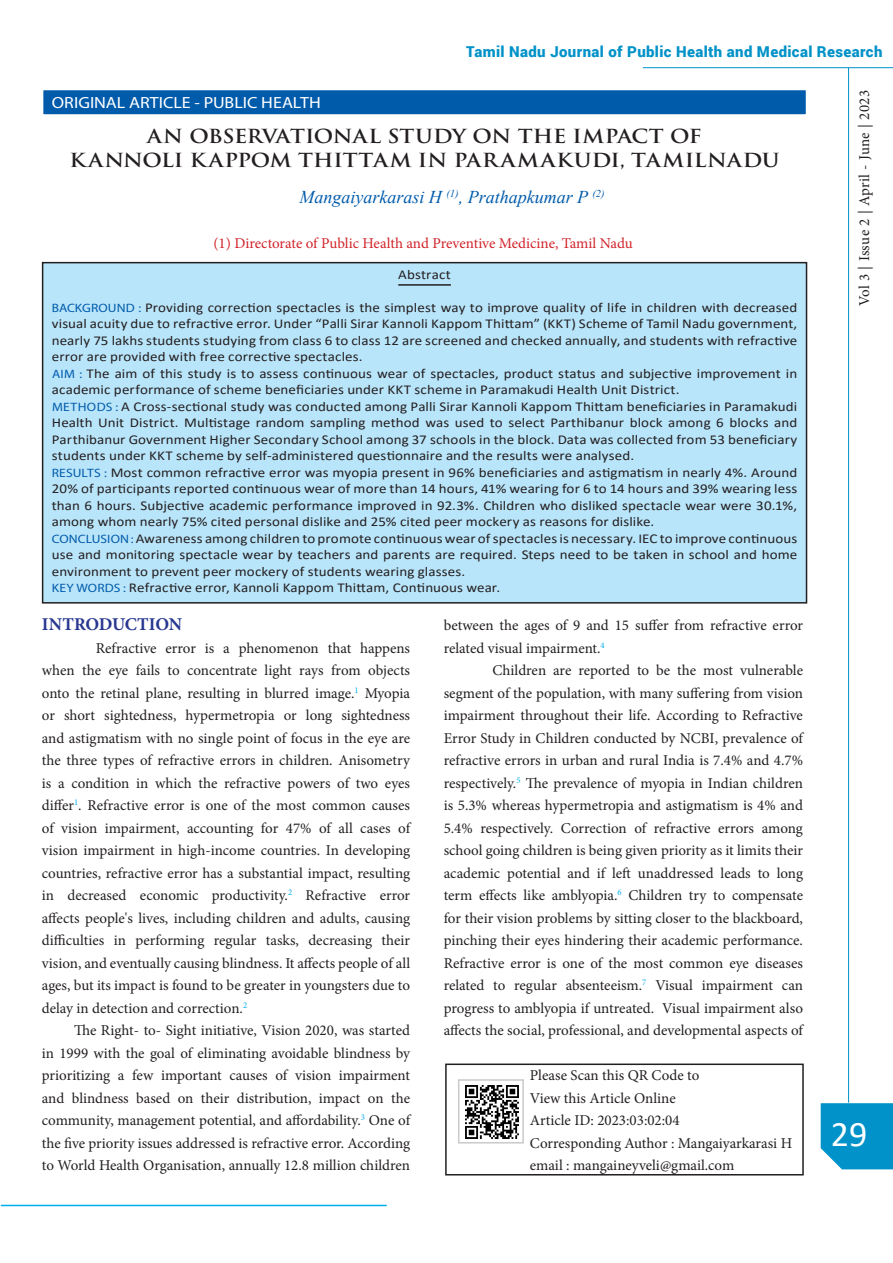
<style>
.page{position:relative;width:893px;height:1263px;background:#fff}
.page>*{position:absolute;margin:0;border:0;box-sizing:border-box;transform-origin:0 0}
.t1{font:36px "Calibri";color:#fff}
.t2{font:700 18.9px "Trajan Pro";color:#231f20;scale:1.11 1}
.t3{font:700 18.9px "Trajan Pro";letter-spacing:-.02em;color:#231f20;scale:1.11 1}
.Paragraph_Style_3{font:italic 18px "Times New Roman";color:#015bab}
.Paragraph_Style_3-2{font:700 18px "Minion Pro";letter-spacing:-.02em;color:#283790}
.t4{font:16.2px "Myriad Pro";color:#fff;scale:1.11 1}
.Paragraph_Style_3-3{font:15px/22.5px "Minion Pro";color:#231f20;text-align:justify}
.Paragraph_Style_3-4{font:15px "Minion Pro";letter-spacing:-.005em;color:#d1232a}
.t5{font:900 15px "Roboto";letter-spacing:.025em;color:#0092c8}
.Paragraph_Style_3-5{font:15px "Minion Pro";letter-spacing:.02em;color:#231f20}
.t6{font:13.5px/16.5px "Calibri";letter-spacing:.005em;color:#231f20;text-align:justify;scale:1.11 1}
.s1{font-family:"Myriad Pro";font-size:12.15px;color:#015bab}
</style>
<div class="page">
<hr style="left:848px;top:68px;width:1px;height:1035px;background:#0092c8">
<hr style="left:643px;top:67px;width:250px;height:1px;background:#0092c8">
<div style="left:821px;top:1103px;width:72px;height:66px;background:#0092c8"></div>
<hr style="left:1px;top:1205px;width:386px;height:1px;background:#00aeef">
<div style="left:43px;top:89px;width:763px;height:26px;background:#015bab"></div>
<div style="left:42px;top:89px;width:765px;height:27px;border:2px solid #fff"></div>
<div style="left:43px;top:263px;width:763px;height:340px;background:#b9e5fa"></div>
<hr style="left:398px;top:284px;width:53px;height:2px;background:#231f20">
<div style="left:42px;top:262px;width:765px;height:342px;border:2px solid #231f20"></div>
<div style="left:445px;top:1063px;width:359px;height:112px;border:2px solid #231f20"></div>
<img style="left:465px;top:1085px;width:54px;height:54px">
<div style="left:458px;top:1079px;width:66px;height:64px;border:2px solid #c9cacc"></div>
<p class="t5" style="left:466px;top:41px;width:418px">Tamil Nadu Journal of Public Health and Medical Research</p>
<p class="t4" style="left:52px;top:93px;width:244px">ORIGINAL ARTICLE - PUBLIC HEALTH</p>
<p class="t3" style="left:147px;top:125px;width:501px">AN OBSERVATIONAL STUDY ON THE IMPACT OF</p>
<p class="t2" style="left:69px;top:149px;width:641px">KANNOLI KAPPOM THITTAM IN PARAMAKUDI, TAMILNADU</p>
<p class="Paragraph_Style_3" style="left:299px;top:184px;width:307px">Mangaiyarkarasi H <sup>(1)</sup>, Prathapkumar P <sup>(2)</sup></p>
<p class="Paragraph_Style_3-4" style="left:213px;top:233px;width:421px">(1) Directorate of Public Health and Preventive Medicine, Tamil Nadu</p>
<p class="t6" style="left:398px;top:266px;width:49px">Abstract</p>
<p class="t6" style="left:52px;top:299px;width:673px"><span class="s1">BACKGROUND :</span> Providing correction spectacles is the simplest way to improve quality of life in children with decreased visual acuity due to refractive error. Under “Palli Sirar Kannoli Kappom Thittam” (KKT) Scheme of Tamil Nadu government, nearly 75 lakhs students studying from class 6 to class 12 are screened and checked annually, and students with refractive error are provided with free corrective spectacles.</p>
<p class="t6" style="left:52px;top:365px;width:673px"><span class="s1">AIM :</span> The aim of this study is to assess continuous wear of spectacles, product status and subjective improvement in academic performance of scheme beneficiaries under KKT scheme in Paramakudi Health Unit District.</p>
<p class="t6" style="left:52px;top:398px;width:673px"><span class="s1">METHODS :</span> A Cross-sectional study was conducted among Palli Sirar Kannoli Kappom Thittam beneficiaries in Paramakudi Health Unit District. Multistage random sampling method was used to select Parthibanur block among 6 blocks and Parthibanur Government Higher Secondary School among 37 schools in the block. Data was collected from 53 beneficiary students under KKT scheme by self-administered questionnaire and the results were analysed.</p>
<p class="t6" style="left:52px;top:464px;width:673px"><span class="s1">RESULTS :</span> Most common refractive error was myopia present in 96% beneficiaries and astigmatism in nearly 4%. Around 20% of participants reported continuous wear of more than 14 hours, 41% wearing for 6 to 14 hours and 39% wearing less than 6 hours. Subjective academic performance improved in 92.3%. Children who disliked spectacle wear were 30.1%, among whom nearly 75% cited personal dislike and 25% cited peer mockery as reasons for dislike.</p>
<p class="t6" style="left:52px;top:530px;width:673px"><span class="s1">CONCLUSION :</span> Awareness among children to promote continuous wear of spectacles is necessary. IEC to improve continuous use and monitoring spectacle wear by teachers and parents are required. Steps need to be taken in school and home environment to prevent peer mockery of students wearing glasses.</p>
<p class="t6" style="left:52px;top:579px;width:405px"><span class="s1">KEY WORDS :</span> Refractive error, Kannoli Kappom Thittam, Continuous wear.</p>
<p class="Paragraph_Style_3-2" style="left:42px;top:612px;width:142px">INTRODUCTION</p>
<p class="Paragraph_Style_3-3" style="left:42px;top:637px;width:370px;text-indent:54px">Refractive error is a phenomenon that happens when the eye fails to concentrate light rays from objects onto the retinal plane, resulting in blurred image.<sup>1</sup> Myopia or short sightedness, hypermetropia or long sightedness and astigmatism with no single point of focus in the eye are the three types of refractive errors in children. Anisometry is a condition in which the refractive powers of two eyes differ<sup>1</sup>. Refractive error is one of the most common causes of vision impairment, accounting for 47% of all cases of vision impairment in high-income countries. In developing countries, refractive error has a substantial impact, resulting in decreased economic productivity.<sup>2</sup> Refractive error affects people's lives, including children and adults, causing difficulties in performing regular tasks, decreasing their vision, and eventually causing blindness. It affects people of all ages, but its impact is found to be greater in youngsters due to delay in detection and correction.<sup>2</sup></p>
<p class="Paragraph_Style_3-3" style="left:42px;top:1019px;width:370px;text-indent:32px">The Right- to- Sight initiative, Vision 2020, was started in 1999 with the goal of eliminating avoidable blindness by prioritizing a few important causes of vision impairment and blindness based on their distribution, impact on the community, management potential, and affordability.<sup>3</sup> One of the five priority issues addressed is refractive error. According to World Health Organisation, annually 12.8 million children</p>
<p class="Paragraph_Style_3-3" style="left:444px;top:614px;width:361px">between the ages of 9 and 15 suffer from refractive error related visual impairment.<sup>4</sup></p>
<p class="Paragraph_Style_3-3" style="left:444px;top:659px;width:361px;text-indent:49px">Children are reported to be the most vulnerable segment of the population, with many suffering from vision impairment throughout their life. According to Refractive Error Study in Children conducted by NCBI, prevalence of refractive errors in urban and rural India is 7.4% and 4.7% respectively.<sup>5</sup> The prevalence of myopia in Indian children is 5.3% whereas hypermetropia and astigmatism is 4% and 5.4% respectively. Correction of refractive errors among school going children is being given priority as it limits their academic potential and if left unaddressed leads to long term effects like amblyopia.<sup>6</sup> Children try to compensate for their vision problems by sitting closer to the blackboard, pinching their eyes hindering their academic performance.<br>Refractive error is one of the most common eye diseases related to regular absenteeism.<sup>7</sup> Visual impairment can progress to amblyopia if untreated. Visual impairment also affects the social, professional, and developmental aspects of</p>
<p class="Paragraph_Style_3-3" style="left:530px;top:1064px;width:171px">Please Scan this QR Code to</p>
<p class="Paragraph_Style_3-3" style="left:530px;top:1087px;width:147px">View this Article Online</p>
<p class="Paragraph_Style_3-3" style="left:530px;top:1109px;width:151px">Article ID: 2023:03:02:04</p>
<p class="Paragraph_Style_3-3" style="left:530px;top:1132px;width:264px">Corresponding Author : Mangaiyarkarasi H</p>
<p class="Paragraph_Style_3-3" style="left:530px;top:1154px;width:206px">email : mangaineyveli@gmail.com</p>
<p class="Paragraph_Style_3-5" style="left:854px;top:306px;width:218px;rotate:-90deg">Vol 3 | Issue 2 | April - June | 2023</p>
<h1 class="t1" style="left:831px;top:1108px;width:38px">29</h1>
</div>
